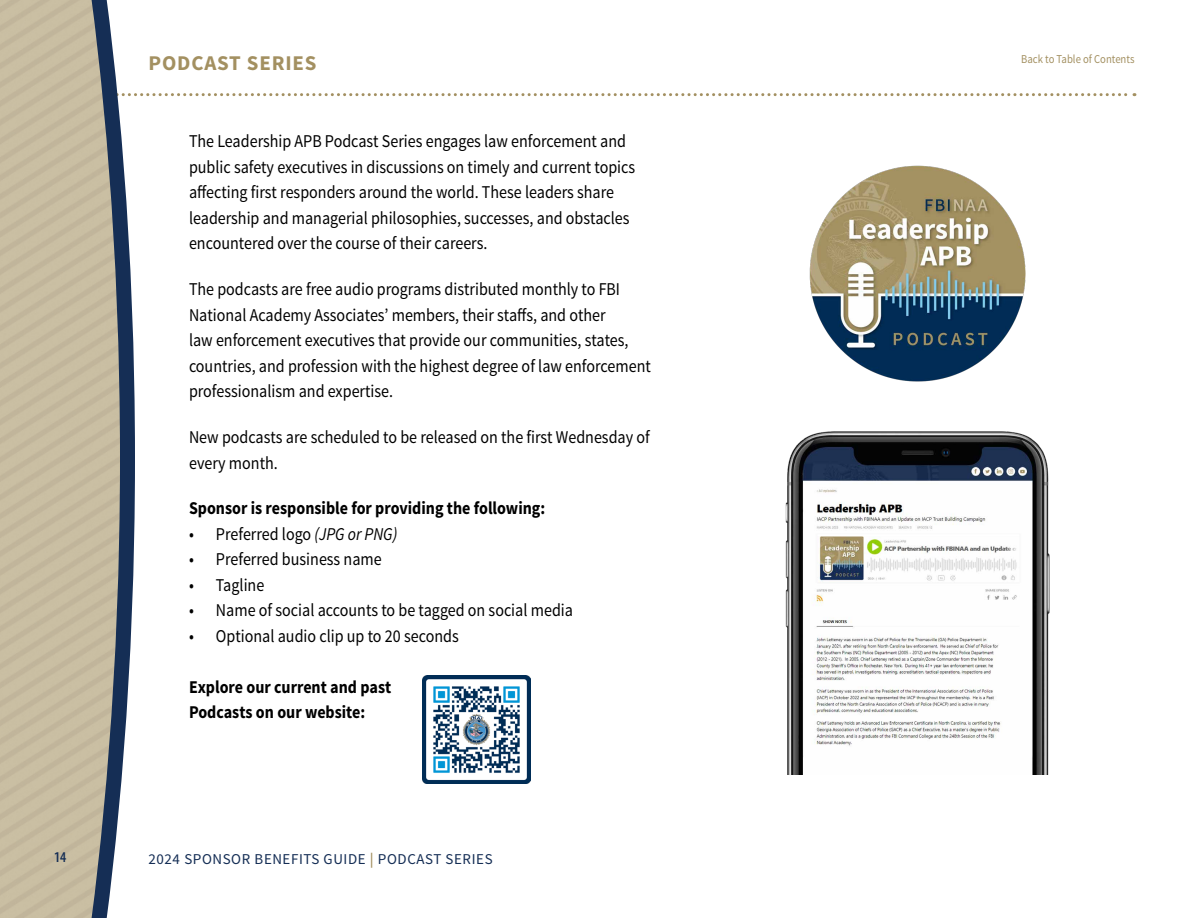
<style>
.page{position:relative;width:1188px;height:918px;background:#fff}
.page>*{position:absolute;margin:0;border:0;box-sizing:border-box;transform-origin:0 0}
.t1{font:700 21px "Source Sans Pro";letter-spacing:.04em;color:#a39061}
.t2{font:18px/25.5px "Source Sans Pro";color:#000;scale:.89 1}
.t3{font:700 18px/25.3px "Source Sans Pro";color:#000;scale:.89 1}
.t4{font:15px "Source Sans Pro";letter-spacing:.04em;color:#152e55}
.t5{font:600 condensed 15px "Myriad Pro";color:#152e55}
.t6{font:12px "Source Sans Pro";color:#a39061;scale:.89 1}
.s1{font-style:italic}
.s2{font-weight:600;color:#a39061}
</style>
<div class="page">
<svg style="left:143px;top:93px;width:992px;height:3px"></svg>
<svg style="left:0;top:0;width:143px;height:918px;background:#bab4a3"></svg>
<img style="left:785px;top:431px;width:265px;height:343px">
<img style="left:810px;top:165px;width:216px;height:216px">
<img style="left:423px;top:676px;width:108px;height:108px">
<p class="t1" style="left:148px;top:49px;width:170px">Podcast Series</p>
<p class="t2" style="left:189px;top:129px;width:503px">The Leadership APB Podcast Series engages law enforcement and public safety executives in discussions on timely and current topics affecting first responders around the world. These leaders share leadership and managerial philosophies, successes, and obstacles encountered over the course of their careers.</p>
<p class="t2" style="left:189px;top:277px;width:520px">The podcasts are free audio programs distributed monthly to FBI National Academy Associates’ members, their staffs, and other<br>law enforcement executives that provide our communities, states, countries, and profession with the highest degree of law enforcement professionalism and expertise.</p>
<p class="t2" style="left:189px;top:425px;width:519px">New podcasts are scheduled to be released on the first Wednesday of every month.</p>
<p class="t3" style="left:189px;top:496px;width:402px">Sponsor is responsible for providing the following:</p>
<p class="t2" style="left:189px;top:521px;width:236px">• Preferred logo <span class="s1">(JPG or PNG)</span></p>
<p class="t2" style="left:189px;top:547px;width:218px">• Preferred business name</p>
<p class="t2" style="left:189px;top:572px;width:86px">• Tagline</p>
<p class="t2" style="left:189px;top:598px;width:433px">• Name of social accounts to be tagged on social media</p>
<p class="t2" style="left:189px;top:623px;width:305px">• Optional audio clip up to 20 seconds</p>
<p class="t3" style="left:189px;top:675px;width:229px">Explore our current and past<br>Podcasts on our website:</p>
<p class="t5" style="left:54px;top:849px;width:14px">14</p>
<p class="t4" style="left:148px;top:850px;width:249px">2024 SPONSOR BENEFITS GUIDE <span class="s2">|</span> Podcast</p>
<p class="t4" style="left:446px;top:850px;width:17px">Series</p>
<p class="t6" style="left:1021px;top:52px;width:129px">Back to Table of Contents</p>
</div>
